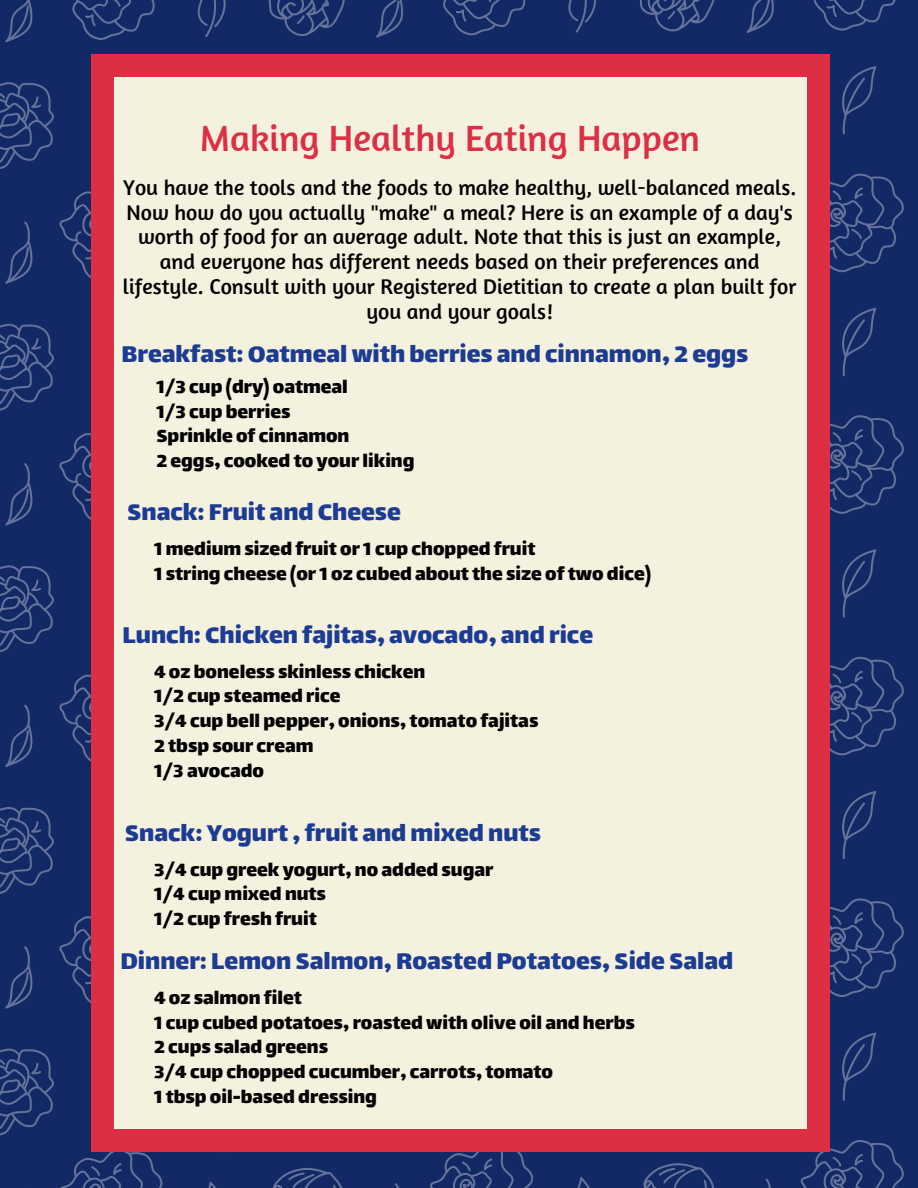
<style>
.page{position:relative;width:918px;height:1188px;background:#fff}
.page>*{position:absolute;margin:0;border:0;box-sizing:border-box;transform-origin:0 0}
.t1{font:37.35px "Amaranth";color:#dd2e44}
.t2{font:28.05px "Lalezar";color:#1c3c93}
.t3{font:21.75px/24.8px "Lalezar";color:#000}
.t4{font:21.75px/24.8px "Amaranth";color:#000;text-align:center}
</style>
<div class="page">
<img style="left:0;top:0;width:918px;height:1188px">
<div style="left:99px;top:55px;width:723px;height:1096px;background:#f4f1df"></div>
<div style="left:807px;top:1129px;width:23px;height:23px;background:#dd2e44"></div>
<div style="left:92px;top:76px;width:22px;height:1055px;background:#dd2e44"></div>
<div style="left:92px;top:1129px;width:22px;height:23px;background:#dd2e44"></div>
<div style="left:807px;top:76px;width:23px;height:1055px;background:#dd2e44"></div>
<div style="left:113px;top:1129px;width:696px;height:23px;background:#dd2e44"></div>
<div style="left:807px;top:54px;width:23px;height:23px;background:#dd2e44"></div>
<div style="left:92px;top:54px;width:22px;height:23px;background:#dd2e44"></div>
<div style="left:113px;top:54px;width:696px;height:23px;background:#dd2e44"></div>
<h1 class="t1" style="left:200px;top:114px;width:502px">Making Healthy Eating Happen</h1>
<p class="t4" style="left:123px;top:175px;width:675px">You have the tools and the foods to make healthy, well-balanced meals.<br>Now how do you actually "make" a meal? Here is an example of a day's worth of food for an average adult. Note that this is just an example, and everyone has different needs based on their preferences and lifestyle. Consult with your Registered Dietitian to create a plan built for you and your goals!</p>
<p class="t2" style="left:122px;top:336px;width:628px">Breakfast:Oatmeal with berries and cinnamon, 2 eggs</p>
<p class="t3" style="left:156px;top:373px;width:260px">1/3 cup (dry) oatmeal<br>1/3 cup berries<br>Sprinkle of cinnamon<br>2 eggs, cooked to yourliking</p>
<p class="t2" style="left:127px;top:494px;width:275px">Snack: Fruit and Cheese</p>
<p class="t3" style="left:154px;top:535px;width:498px">1 medium sized fruit or1 cup chopped fruit<br>1 string cheese (or1 oz cubed aboutthe size oftwo dice)</p>
<p class="t2" style="left:123px;top:617px;width:472px">Lunch: Chicken fajitas, avocado, and rice</p>
<p class="t3" style="left:154px;top:658px;width:386px">4 oz boneless skinless chicken<br>1/2 cup steamed rice<br>3/4 cup bell pepper, onions,tomato fajitas<br>2 tbsp sour cream<br>1/3 avocado</p>
<p class="t2" style="left:125px;top:815px;width:418px">Snack: Yogurt,fruit and mixed nuts</p>
<p class="t3" style="left:154px;top:856px;width:341px">3/4 cup greek yogurt, no added sugar<br>1/4 cup mixed nuts<br>1/2 cup fresh fruit</p>
<p class="t2" style="left:120px;top:943px;width:614px">Dinner: Lemon Salmon, Roasted Potatoes, Side Salad</p>
<p class="t3" style="left:154px;top:984px;width:482px">4 oz salmon filet<br>1 cup cubed potatoes,roasted with olive oil and herbs<br>2 cups salad greens<br>3/4 cup chopped cucumber, carrots,tomato<br>1tbsp oil-based dressing</p>
</div>
